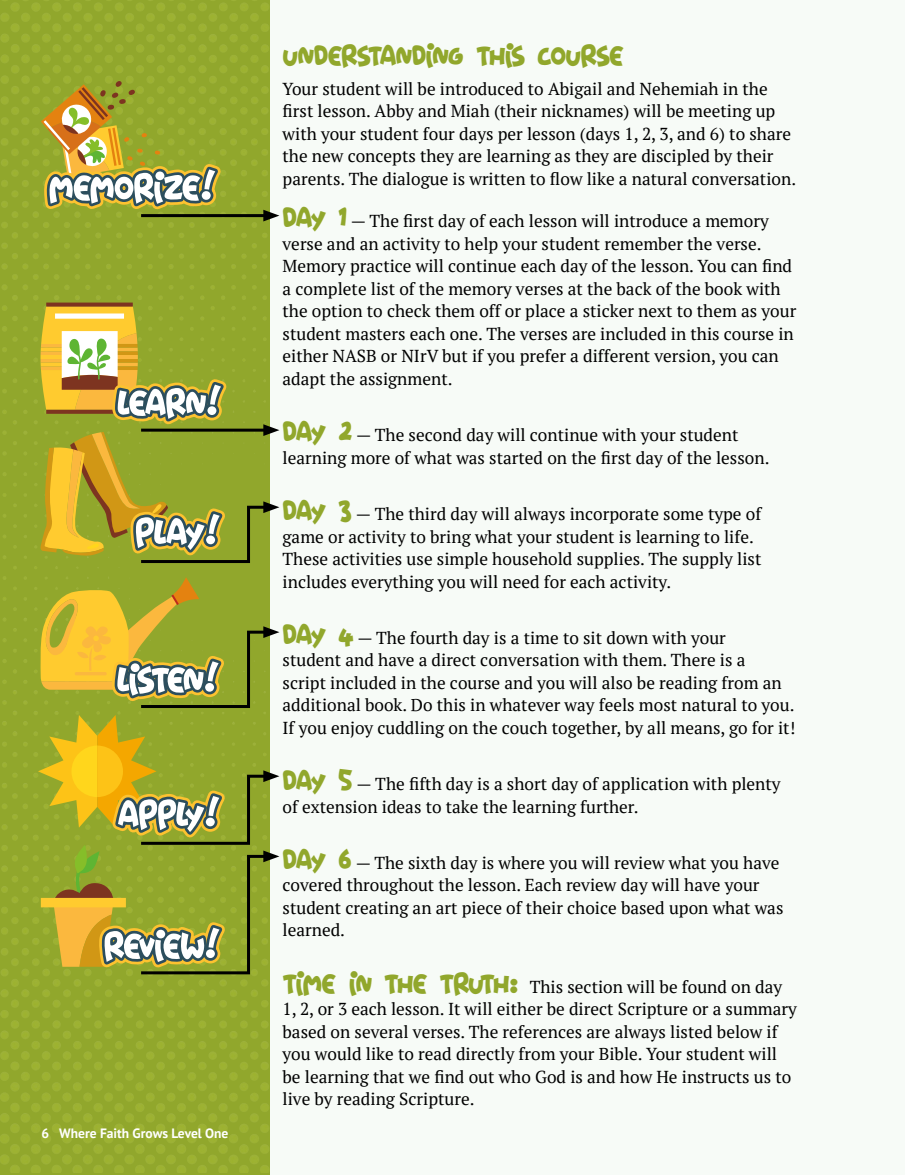
<style>
.page{position:relative;width:905px;height:1175px;background:#f7fbf7}
.page>*{position:absolute;margin:0;border:0;box-sizing:border-box;transform-origin:0 0}
.t1{font:24px "Pumpkin Soup";letter-spacing:-.065em;color:#91a72c}
.t2{font:17.25px/22.5px "PT Serif";color:#000}
.t3{font:700 13.5px "PT Sans";color:#fff}
.s1{font-family:"Pumpkin Soup";font-size:24px;color:#91a72c}
</style>
<div class="page">
<img style="left:0;top:0;width:270px;height:1172px">
<hr style="left:904px;top:0;width:1px;height:1175px;background:#91a72c">
<img style="left:904px;top:0;width:1px;height:1172px">
<svg style="left:41px;top:81px;width:190px;height:139px;background:#a6a94b"></svg>
<svg style="left:46px;top:302px;width:87px;height:4px"></svg>
<hr style="left:141px;top:214px;width:128px;height:3px;background:#000">
<svg style="left:263px;top:210px;width:16px;height:11px"></svg>
<svg style="left:40px;top:306px;width:239px;height:260px;background:#abab45"></svg>
<svg style="left:40px;top:577px;width:239px;height:132px;background:#b0ae40"></svg>
<svg style="left:38px;top:715px;width:241px;height:263px;background:#a5aa3d"></svg>
<p class="t3" style="left:42px;top:1124px;width:188px">6 Where Faith Grows Level One</p>
<h1 class="t1" style="left:282px;top:41px;width:343px">UNDERSTANDING THIS COURSE</h1>
<p class="t2" style="left:282px;top:77px;width:515px">Your student will be introduced to Abigail and Nehemiah in the first lesson. Abby and Miah (their nicknames) will be meeting up with your student four days per lesson (days 1, 2, 3, and 6) to share the new concepts they are learning as they are discipled by their parents. The dialogue is written to flow like a natural conversation.</p>
<p class="t2" style="left:282px;top:210px;width:515px"><span class="s1">DAY 1</span> — The first day of each lesson will introduce a memory verse and an activity to help your student remember the verse.<br>Memory practice will continue each day of the lesson. You can find a complete list of the memory verses at the back of the book with the option to check them off or place a sticker next to them as your student masters each one. The verses are included in this course in either NASB or NIrV but if you prefer a different version, you can adapt the assignment.</p>
<p class="t2" style="left:282px;top:423px;width:488px"><span class="s1">DAY 2</span> — The second day will continue with your student learning more of what was started on the first day of the lesson.</p>
<p class="t2" style="left:282px;top:502px;width:480px"><span class="s1">DAY 3</span> — The third day will always incorporate some type of game or activity to bring what your student is learning to life.<br>These activities use simple household supplies. The supply list includes everything you will need for each activity.</p>
<p class="t2" style="left:282px;top:626px;width:514px"><span class="s1">DAY 4</span> — The fourth day is a time to sit down with your<br>student and have a direct conversation with them. There is a<br>script included in the course and you will also be reading from an additional book. Do this in whatever way feels most natural to you.<br>If you enjoy cuddling on the couch together, by all means, go for it!</p>
<p class="t2" style="left:282px;top:772px;width:499px"><span class="s1">DAY 5</span> — The fifth day is a short day of application with plenty of extension ideas to take the learning further.</p>
<p class="t2" style="left:282px;top:851px;width:502px"><span class="s1">DAY 6</span> — The sixth day is where you will review what you have covered throughout the lesson. Each review day will have your student creating an art piece of their choice based upon what was learned.</p>
<p class="t2" style="left:282px;top:975px;width:516px"><span class="s1">TIME IN THE TRUTH:</span> This section will be found on day 1, 2, or 3 each lesson. It will either be direct Scripture or a summary based on several verses. The references are always listed below if you would like to read directly from your Bible. Your student will be learning that we find out who God is and how He instructs us to live by reading Scripture.</p>
</div>
